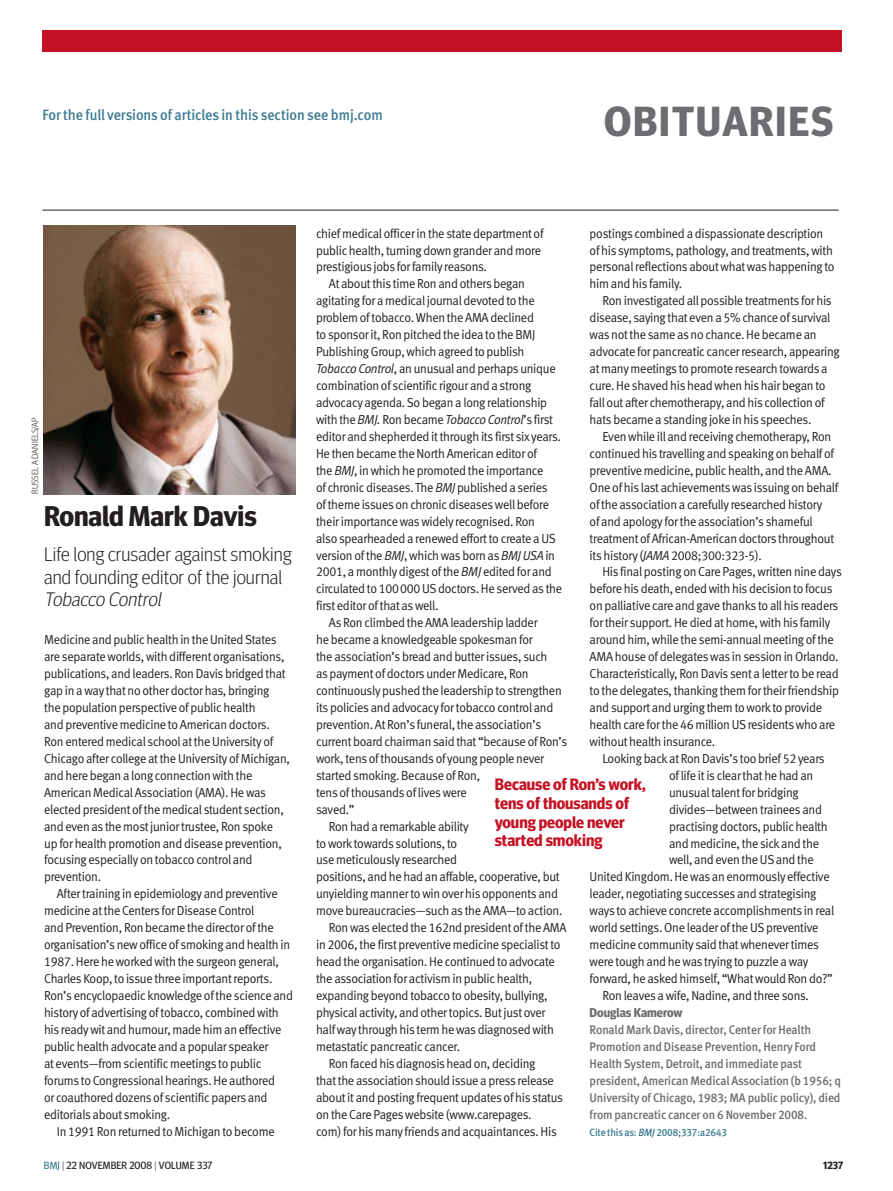
<style>
.page{position:relative;width:893px;height:1191px;background:#fff}
.page>*{position:absolute;margin:0;border:0;box-sizing:border-box;transform-origin:0 0}
.t1{font:700 42px "Meta Headline OT";letter-spacing:.04em;color:#6c6d70}
.main_obit_head{font:700 28.5px "Meta Headline OT";color:#231f20}
.obit_intro{font:300 19.5px/22.5px "Meta Headline OT";letter-spacing:.01em;color:#231f20}
.quote{font:700 16.5px/18.8px "Meta Headline OT";color:#c41324}
.t2{font:15px "Meta Medium LF";letter-spacing:-.005em;color:#3c7b93;scale:.95 1}
.obit_sans_text_inde{font:13.05px/17px "Meta Normal LF";letter-spacing:-.02em;color:#231f20;scale:.95 1}
.obit_sans_text{font:13.05px/17px "Meta Normal LF";letter-spacing:-.02em;color:#231f20;scale:.95 1}
.author_biog{font:700 12.75px "Meta Headline OT";color:#6c6d70}
.obit_biog{font:12.45px/17px "Meta Medium LF";letter-spacing:-.01em;color:#6c6d70;scale:.95 1}
.t3{font:10.5px "Meta Headline OT";letter-spacing:.01em;color:#231f20}
.Citeline{font:10.5px "Meta Medium LF";letter-spacing:-.015em;color:#3c7b93;scale:.95 1}
.t4{font:700 10.5px "Meta Headline OT";color:#231f20}
.credit{font:300 9px "Meta Headline OT";letter-spacing:.015em;color:#231f20}
.s1{font-style:italic}
.s2{color:#3c7b93}
.s3{font-weight:300}
</style>
<div class="page">
<hr style="left:43px;top:210px;width:795px;height:1px;background:#231f20">
<div style="left:43px;top:30px;width:799px;height:21px;background:#c41324"></div>
<img style="left:44px;top:225px;width:252px;height:270px">
<p class="t2" style="left:43px;top:106px;width:360px">For the full versions of articles in this section see bmj.com</p>
<p class="t1" style="left:604px;top:96px;width:231px">OBITUARIES</p>
<p class="credit" style="left:30px;top:494px;width:78px;rotate:-90deg">Russel A Daniels/AP</p>
<p class="main_obit_head" style="left:44px;top:499px;width:214px">Ronald Mark Davis</p>
<p class="obit_intro" style="left:44px;top:543px;width:249px">Life long crusader against smoking and founding editor of the journal<br><span class="s1">Tobacco Control</span></p>
<p class="obit_sans_text" style="left:44px;top:631px;width:260px">Medicine and public health in the United States are separate worlds, with different organisations, publications, and leaders. Ron Davis bridged that gap in a way that no other doctor has, bringing<br>the population perspective of public health<br>and preventive medicine to American doctors.<br>Ron entered medical school at the University of Chicago after college at the University of Michigan, and here began a long connection with the American Medical Association (AMA). He was elected president of the medical student section, and even as the most junior trustee, Ron spoke<br>up for health promotion and disease prevention, focusing especially on tobacco control and prevention.</p>
<p class="obit_sans_text_inde" style="left:44px;top:885px;width:264px;text-indent:13px">After training in epidemiology and preventive medicine at the Centers for Disease Control<br>and Prevention, Ron became the director of the organisation’s new office of smoking and health in 1987. Here he worked with the surgeon general, Charles Koop, to issue three important reports.<br>Ron’s encyclopaedic knowledge of the science and history of advertising of tobacco, combined with his ready wit and humour, made him an effective public health advocate and a popular speaker<br>at events—from scientific meetings to public forums to Congressional hearings. He authored<br>or coauthored dozens of scientific papers and editorials about smoking.</p>
<p class="obit_sans_text_inde" style="left:57px;top:1122px;width:231px">In 1991 Ron returned to Michigan to become</p>
<p class="obit_sans_text_inde" style="left:590px;top:224px;width:259px">postings combined a dispassionate description of his symptoms, pathology, and treatments, with personal reflections about what was happening to him and his family.</p>
<p class="obit_sans_text_inde" style="left:590px;top:292px;width:265px;text-indent:13px">Ron investigated all possible treatments for his disease, saying that even a 5% chance of survival was not the same as no chance. He became an advocate for pancreatic cancer research, appearing at many meetings to promote research towards a cure. He shaved his head when his hair began to fall out after chemotherapy, and his collection of hats became a standing joke in his speeches.</p>
<p class="obit_sans_text_inde" style="left:590px;top:428px;width:263px;text-indent:13px">Even while ill and receiving chemotherapy, Ron continued his travelling and speaking on behalf of preventive medicine, public health, and the AMA.<br>One of his last achievements was issuing on behalf of the association a carefully researched history<br>of and apology for the association’s shameful treatment of African-American doctors throughout its history (<span class="s1">JAMA</span> 2008;300:323-5).</p>
<p class="obit_sans_text_inde" style="left:590px;top:563px;width:267px;text-indent:13px">His final posting on Care Pages, written nine days before his death, ended with his decision to focus on palliative care and gave thanks to all his readers for their support. He died at home, with his family around him, while the semi-annual meeting of the AMA house of delegates was in session in Orlando.<br>Characteristically, Ron Davis sent a letter to be read to the delegates, thanking them for their friendship and support and urging them to work to provide health care for the 46 million US residents who are without health insurance.</p>
<p class="obit_sans_text_inde" style="left:602px;top:749px;width:236px">Looking back at Ron Davis’s too brief 52 years</p>
<p class="obit_sans_text_inde" style="left:669px;top:766px;width:153px">of life it is clear that he had an</p>
<p class="obit_sans_text_inde" style="left:669px;top:783px;width:138px">unusual talent for bridging</p>
<p class="obit_sans_text_inde" style="left:669px;top:800px;width:162px">divides—between trainees and</p>
<p class="obit_sans_text_inde" style="left:669px;top:817px;width:169px">practising doctors, public health</p>
<p class="obit_sans_text_inde" style="left:669px;top:834px;width:159px">and medicine, the sick and the</p>
<p class="obit_sans_text_inde" style="left:669px;top:851px;width:154px">well, and even the US and the</p>
<p class="obit_sans_text_inde" style="left:590px;top:868px;width:254px">United Kingdom. He was an enormously effective</p>
<p class="obit_sans_text_inde" style="left:590px;top:885px;width:240px">leader, negotiating successes and strategising</p>
<p class="obit_sans_text_inde" style="left:590px;top:902px;width:259px">ways to achieve concrete accomplishments in real</p>
<p class="obit_sans_text_inde" style="left:590px;top:919px;width:242px">world settings. One leader of the US preventive</p>
<p class="obit_sans_text_inde" style="left:590px;top:936px;width:243px">medicine community said that whenever times</p>
<p class="obit_sans_text_inde" style="left:590px;top:953px;width:232px">were tough and he was trying to puzzle a way</p>
<p class="obit_sans_text_inde" style="left:590px;top:970px;width:257px">forward, he asked himself, “What would Ron do?”</p>
<p class="obit_sans_text_inde" style="left:602px;top:986px;width:219px">Ron leaves a wife, Nadine, and three sons.</p>
<p class="author_biog" style="left:590px;top:1004px;width:94px">Douglas Kamerow</p>
<p class="obit_biog" style="left:590px;top:1021px;width:266px">Ronald Mark Davis, director, Center for Health Promotion and Disease Prevention, Henry Ford Health System, Detroit, and immediate past president, American Medical Association (b 1956; q University of Chicago, 1983; MA public policy), died from pancreatic cancer on 6 November 2008.</p>
<p class="Citeline" style="left:590px;top:1125px;width:146px">Cite this as: <span class="s1">BMJ</span> 2008;337:a2643</p>
<p class="obit_sans_text_inde" style="left:316px;top:224px;width:241px">chief medical officer in the state department of public health, turning down grander and more prestigious jobs for family reasons.</p>
<p class="obit_sans_text_inde" style="left:316px;top:275px;width:261px;text-indent:13px">At about this time Ron and others began agitating for a medical journal devoted to the problem of tobacco. When the AMA declined<br>to sponsor it, Ron pitched the idea to the BMJ Publishing Group, which agreed to publish <span class="s1">Tobacco Control</span>, an unusual and perhaps unique combination of scientific rigour and a strong advocacy agenda. So began a long relationship with the <span class="s1">BMJ.</span> Ron became <span class="s1">Tobacco Control</span>’s first editor and shepherded it through its first six years.<br>He then became the North American editor of<br>the <span class="s1">BMJ</span>, in which he promoted the importance<br>of chronic diseases. The <span class="s1">BMJ</span> published a series<br>of theme issues on chronic diseases well before their importance was widely recognised. Ron<br>also spearheaded a renewed effort to create a US version of the <span class="s1">BMJ</span>, which was born as <span class="s1">BMJ USA</span> in 2001, a monthly digest of the <span class="s1">BMJ</span> edited for and circulated to 100000 US doctors. He served as the first editor of that as well.</p>
<p class="obit_sans_text_inde" style="left:316px;top:614px;width:266px;text-indent:13px">As Ron climbed the AMA leadership ladder<br>he became a knowledgeable spokesman for<br>the association’s bread and butter issues, such<br>as payment of doctors under Medicare, Ron continuously pushed the leadership to strengthen its policies and advocacy for tobacco control and prevention. At Ron’s funeral, the association’s current board chairman said that “because of Ron’s work, tens of thousands of young people never started smoking. Because of Ron,<br>tens of thousands of lives were<br>saved.”</p>
<p class="obit_sans_text_inde" style="left:316px;top:817px;width:261px;text-indent:13px">Ron had a remarkable ability<br>to work towards solutions, to<br>use meticulously researched<br>positions, and he had an affable, cooperative, but unyielding manner to win over his opponents and move bureaucracies—such as the AMA—to action.</p>
<p class="obit_sans_text_inde" style="left:316px;top:919px;width:265px;text-indent:13px">Ron was elected the 162nd president of the AMA in 2006, the first preventive medicine specialist to head the organisation. He continued to advocate the association for activism in public health, expanding beyond tobacco to obesity, bullying, physical activity, and other topics. But just over half way through his term he was diagnosed with metastatic pancreatic cancer.</p>
<p class="obit_sans_text_inde" style="left:316px;top:1054px;width:261px;text-indent:13px">Ron faced his diagnosis head on, deciding<br>that the association should issue a press release about it and posting frequent updates of his status on the Care Pages website (www.carepages.<br>com) for his many friends and acquaintances. His</p>
<p class="quote" style="left:495px;top:774px;width:152px">Because of Ron’s work, tens of thousands of young people never started smoking</p>
<p class="t3" style="left:44px;top:1159px;width:170px"><span class="s2">BMJ</span> <span class="s3">|</span> 22 NOVEMBER 2008 <span class="s3">|</span> VOLUME 337</p>
<p class="t4" style="left:823px;top:1159px;width:22px">1237</p>
</div>
